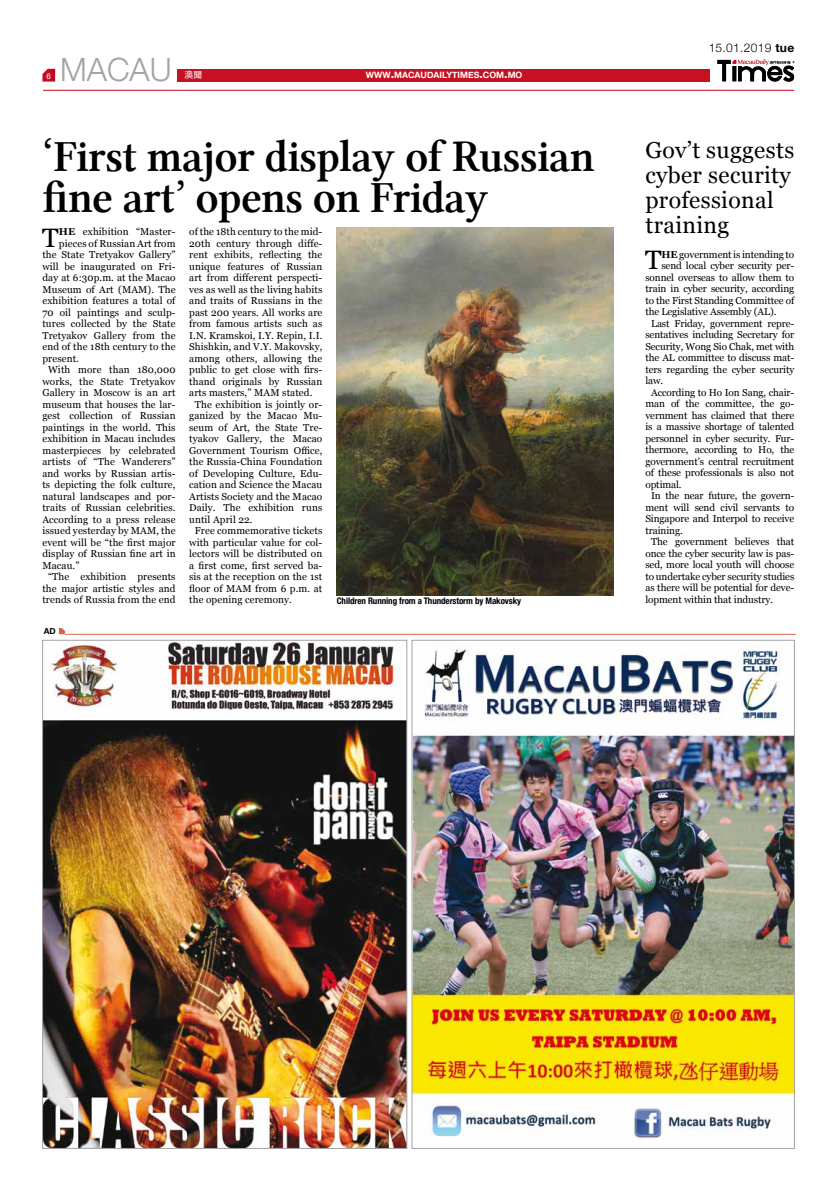
<style>
.page{position:relative;width:837px;height:1191px;background:#fff}
.page>*{position:absolute;margin:0;border:0;box-sizing:border-box;transform-origin:0 0}
.t1{font:45px/41px "Lin Libertine Z";letter-spacing:-.02em;color:#000}
.t2{font:300 32px "Helvetica Neue";color:#a3a4a6}
.t3{font:26.6px "Georgia";color:#000}
.t4{font:23px/25px "Georgia";letter-spacing:.015em;color:#000}
.t5{font:300 12px "Helvetica Neue";letter-spacing:.025em;color:#000}
.t6{font:10px "Georgia";letter-spacing:.01em;color:#000}
.t7{font:10px "Georgia";letter-spacing:-.01em;color:#000}
.t8{font:700 condensed 9px "Helvetica Neue";letter-spacing:-.01em;color:#000}
.t9{font:9px "Adobe Heiti Std";color:#fff}
.t10{font:700 8.8px "Helvetica Neue";color:#fff}
.t11{font:700 8.4px "Helvetica Neue";color:#000}
.t12{font:8px "Helvetica Neue";color:#fff}
.s1{font-size:12.5px}
.s2{font-weight:700}
</style>
<div class="page">
<div style="left:177px;top:69px;width:532px;height:12px;background:#c61122"></div>
<svg style="left:42px;top:69px;width:13px;height:13px"></svg>
<svg style="left:717px;top:59px;width:77px;height:23px"></svg>
<hr style="left:43px;top:90px;width:751px;height:1px;background:#c50922">
<svg style="left:59px;top:628px;width:6px;height:6px"></svg>
<hr style="left:65px;top:634px;width:730px;height:1px;background:#d5664d">
<img style="left:44px;top:642px;width:361px;height:504px">
<img style="left:414px;top:648px;width:378px;height:490px">
<img style="left:337px;top:228px;width:276px;height:367px">
<p class="t12" style="left:46px;top:70px;width:6px">6</p>
<h2 class="t2" style="left:60px;top:44px;width:113px">MACAU</h2>
<p class="t9" style="left:184px;top:69px;width:19px">澳聞</p>
<p class="t10" style="left:366px;top:68px;width:158px">WWW<span class="s1">.</span>MACAUDAILYTIMES<span class="s1">.</span>COM<span class="s1">.</span>MO</p>
<h1 class="t1" style="left:42px;top:138px;width:553px">‘First major display of Russian fine art’ opens on Friday</h1>
<h3 class="t3" style="left:42px;top:218px;width:18px">T</h3>
<p class="t6" style="left:59px;top:224px;width:118px"><span class="s2">he</span> exhibition “Master-</p>
<p class="t6" style="left:189px;top:224px;width:135px">of the 18th century to the mid-</p>
<p class="t6" style="left:189px;top:236px;width:135px">20th century through diffe-</p>
<p class="t6" style="left:189px;top:247px;width:135px">rent exhibits, reflecting the</p>
<p class="t6" style="left:189px;top:259px;width:135px">unique features of Russian</p>
<p class="t6" style="left:189px;top:270px;width:135px">art from different perspecti-</p>
<p class="t6" style="left:189px;top:282px;width:135px">ves as well as the living habits</p>
<p class="t6" style="left:189px;top:293px;width:135px">and traits of Russians in the</p>
<p class="t6" style="left:189px;top:305px;width:135px">past 200 years. All works are</p>
<p class="t6" style="left:189px;top:316px;width:135px">from famous artists such as</p>
<p class="t6" style="left:189px;top:328px;width:135px">I.N. Kramskoi, I.Y. Repin, I.I.</p>
<p class="t6" style="left:189px;top:339px;width:135px">Shishkin, and V.Y. Makovsky,</p>
<p class="t6" style="left:189px;top:351px;width:135px">among others, allowing the</p>
<p class="t6" style="left:189px;top:362px;width:135px">public to get close with firs-</p>
<p class="t6" style="left:189px;top:374px;width:135px">thand originals by Russian</p>
<p class="t6" style="left:189px;top:385px;width:125px">arts masters,” MAM stated.</p>
<p class="t6" style="left:195px;top:397px;width:129px">The exhibition is jointly or-</p>
<p class="t6" style="left:189px;top:408px;width:135px">ganized by the Macao Mu-</p>
<p class="t6" style="left:189px;top:420px;width:135px">seum of Art, the State Tre-</p>
<p class="t6" style="left:189px;top:431px;width:135px">tyakov Gallery, the Macao</p>
<p class="t6" style="left:189px;top:443px;width:135px">Government Tourism Office,</p>
<p class="t6" style="left:189px;top:454px;width:135px">the Russia-China Foundation</p>
<p class="t6" style="left:189px;top:466px;width:135px">of Developing Culture, Edu-</p>
<p class="t6" style="left:189px;top:477px;width:135px">cation and Science the Macau</p>
<p class="t6" style="left:189px;top:489px;width:135px">Artists Society and the Macao</p>
<p class="t6" style="left:189px;top:500px;width:135px">Daily. The exhibition runs</p>
<p class="t6" style="left:189px;top:512px;width:65px">until April 22.</p>
<p class="t6" style="left:195px;top:523px;width:129px">Free commemorative tickets</p>
<p class="t6" style="left:189px;top:535px;width:135px">with particular value for col-</p>
<p class="t6" style="left:189px;top:546px;width:135px">lectors will be distributed on</p>
<p class="t6" style="left:189px;top:558px;width:135px">a first come, first served ba-</p>
<p class="t6" style="left:189px;top:569px;width:134px">sis at the reception on the 1st</p>
<p class="t6" style="left:189px;top:581px;width:135px">floor of MAM from 6 p.m. at</p>
<p class="t6" style="left:189px;top:592px;width:104px">the opening ceremony.</p>
<p class="t6" style="left:59px;top:236px;width:118px">pieces of Russian Art from</p>
<p class="t6" style="left:42px;top:247px;width:135px">the State Tretyakov Gallery”</p>
<p class="t6" style="left:42px;top:259px;width:135px">will be inaugurated on Fri-</p>
<p class="t6" style="left:42px;top:270px;width:135px">day at 6:30p.m. at the Macao</p>
<p class="t6" style="left:42px;top:282px;width:135px">Museum of Art (MAM). The</p>
<p class="t6" style="left:42px;top:293px;width:135px">exhibition features a total of</p>
<p class="t6" style="left:42px;top:305px;width:135px">70 oil paintings and sculp-</p>
<p class="t6" style="left:42px;top:316px;width:135px">tures collected by the State</p>
<p class="t6" style="left:42px;top:328px;width:135px">Tretyakov Gallery from the</p>
<p class="t6" style="left:42px;top:339px;width:135px">end of the 18th century to the</p>
<p class="t6" style="left:42px;top:351px;width:38px">present.</p>
<p class="t6" style="left:48px;top:362px;width:129px">With more than 180,000</p>
<p class="t6" style="left:42px;top:374px;width:135px">works, the State Tretyakov</p>
<p class="t6" style="left:42px;top:385px;width:135px">Gallery in Moscow is an art</p>
<p class="t6" style="left:42px;top:397px;width:135px">museum that houses the lar-</p>
<p class="t6" style="left:42px;top:408px;width:135px">gest collection of Russian</p>
<p class="t6" style="left:42px;top:420px;width:135px">paintings in the world. This</p>
<p class="t6" style="left:42px;top:431px;width:135px">exhibition in Macau includes</p>
<p class="t6" style="left:42px;top:443px;width:135px">masterpieces by celebrated</p>
<p class="t6" style="left:42px;top:454px;width:135px">artists of “The Wanderers”</p>
<p class="t6" style="left:42px;top:466px;width:135px">and works by Russian artis-</p>
<p class="t6" style="left:42px;top:477px;width:135px">ts depicting the folk culture,</p>
<p class="t6" style="left:42px;top:489px;width:135px">natural landscapes and por-</p>
<p class="t6" style="left:42px;top:500px;width:135px">traits of Russian celebrities.</p>
<p class="t6" style="left:42px;top:512px;width:135px">According to a press release</p>
<p class="t6" style="left:42px;top:523px;width:135px">issued yesterday by MAM, the</p>
<p class="t6" style="left:42px;top:535px;width:135px">event will be “the first major</p>
<p class="t6" style="left:42px;top:546px;width:135px">display of Russian fine art in</p>
<p class="t6" style="left:42px;top:558px;width:39px">Macau.”</p>
<p class="t6" style="left:48px;top:569px;width:129px">“The exhibition presents</p>
<p class="t6" style="left:42px;top:581px;width:135px">the major artistic styles and</p>
<p class="t6" style="left:42px;top:592px;width:135px">trends of Russia from the end</p>
<p class="t8" style="left:337px;top:593px;width:186px">Children Running from a Thunderstorm by Makovsky</p>
<p class="t11" style="left:44px;top:624px;width:13px">AD</p>
<p class="t5" style="left:708px;top:38px;width:87px">15.01.2019 <span class="s2">tue</span></p>
<h3 class="t4" style="left:645px;top:136px;width:150px">Gov’t suggests cyber security professional training</h3>
<h3 class="t3" style="left:645px;top:241px;width:18px">T</h3>
<p class="t7" style="left:661px;top:247px;width:134px"><span class="s2">he</span> government is intending to</p>
<p class="t7" style="left:661px;top:259px;width:134px">send local cyber security per-</p>
<p class="t7" style="left:645px;top:270px;width:150px">sonnel overseas to allow them to</p>
<p class="t7" style="left:645px;top:282px;width:150px">train in cyber security, according</p>
<p class="t7" style="left:645px;top:293px;width:150px">to the First Standing Committee of</p>
<p class="t7" style="left:645px;top:305px;width:133px">the Legislative Assembly (AL).</p>
<p class="t7" style="left:650px;top:316px;width:145px">Last Friday, government repre-</p>
<p class="t7" style="left:645px;top:328px;width:150px">sentatives including Secretary for</p>
<p class="t7" style="left:645px;top:339px;width:150px">Security, Wong Sio Chak, met with</p>
<p class="t7" style="left:645px;top:351px;width:150px">the AL committee to discuss mat-</p>
<p class="t7" style="left:645px;top:362px;width:150px">ters regarding the cyber security</p>
<p class="t6" style="left:645px;top:374px;width:19px">law.</p>
<p class="t7" style="left:650px;top:385px;width:145px">According to Ho Ion Sang, chair-</p>
<p class="t7" style="left:645px;top:397px;width:150px">man of the committee, the go-</p>
<p class="t7" style="left:645px;top:408px;width:150px">vernment has claimed that there</p>
<p class="t7" style="left:645px;top:420px;width:150px">is a massive shortage of talented</p>
<p class="t7" style="left:645px;top:431px;width:150px">personnel in cyber security. Fur-</p>
<p class="t7" style="left:645px;top:443px;width:150px">thermore, according to Ho, the</p>
<p class="t7" style="left:645px;top:454px;width:150px">government’s central recruitment</p>
<p class="t7" style="left:645px;top:466px;width:150px">of these professionals is also not</p>
<p class="t7" style="left:645px;top:477px;width:38px">optimal.</p>
<p class="t7" style="left:650px;top:489px;width:145px">In the near future, the govern-</p>
<p class="t7" style="left:645px;top:500px;width:150px">ment will send civil servants to</p>
<p class="t7" style="left:645px;top:512px;width:150px">Singapore and Interpol to receive</p>
<p class="t7" style="left:645px;top:523px;width:39px">training.</p>
<p class="t7" style="left:650px;top:535px;width:145px">The government believes that</p>
<p class="t7" style="left:645px;top:546px;width:150px">once the cyber security law is pas-</p>
<p class="t7" style="left:645px;top:558px;width:150px">sed, more local youth will choose</p>
<p class="t7" style="left:645px;top:569px;width:150px">to undertake cyber security studies</p>
<p class="t7" style="left:645px;top:581px;width:150px">as there will be potential for deve-</p>
<p class="t7" style="left:645px;top:592px;width:129px">lopment within that industry.</p>
</div>
